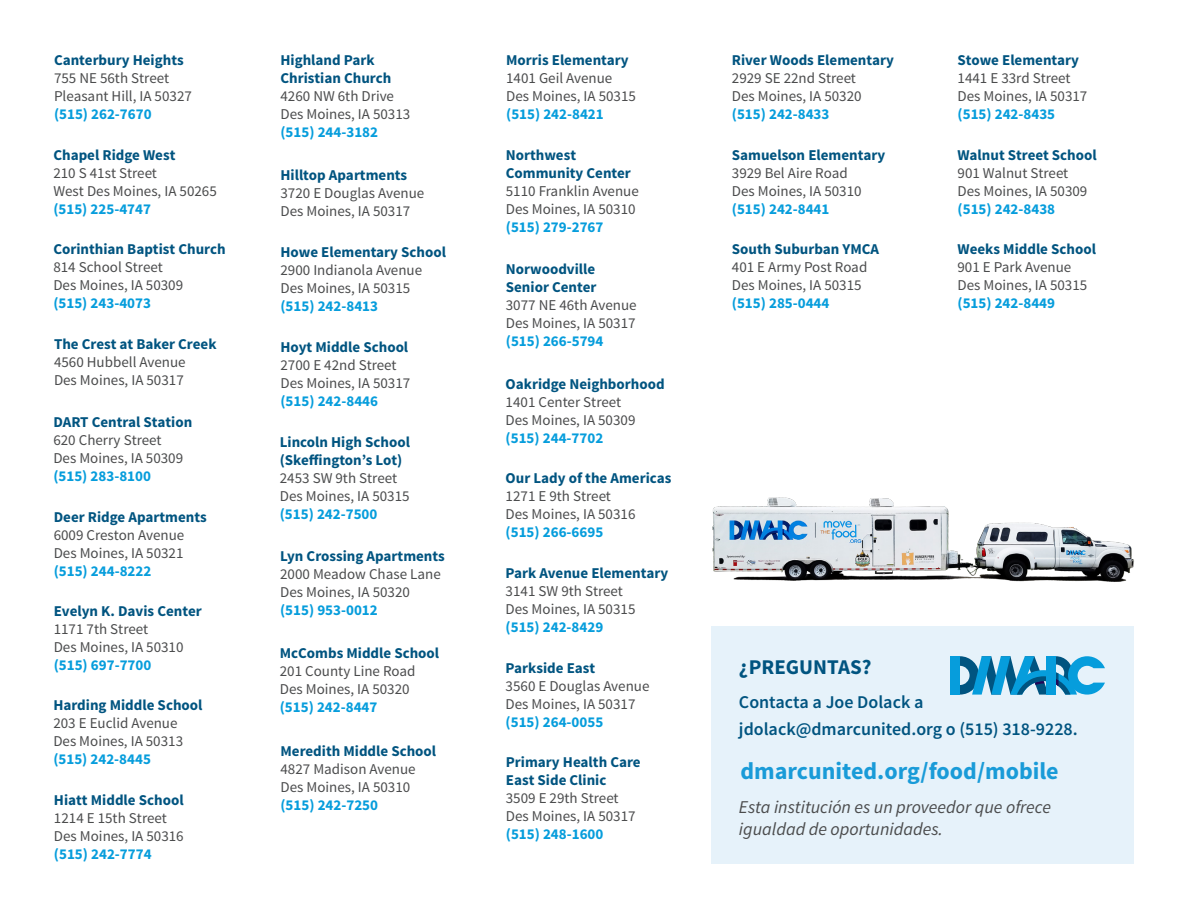
<style>
.page{position:relative;width:1188px;height:918px;background:#fff}
.page>*{position:absolute;margin:0;border:0;box-sizing:border-box;transform-origin:0 0}
.t1{font:700 24px "Source Sans Pro";color:#199bd8}
.t2{font:700 21px "Source Sans Pro";color:#005480}
.t3{font:italic 18px/21.6px "Source Sans Pro";color:#4b4c4d}
.t4{font:600 18px "Source Sans Pro";color:#005480}
.t5{font:15px "Source Sans Pro";color:#4b4c4d}
.t6{font:700 15px/18px "Source Sans Pro";color:#005480}
.t7{font:700 15px "Source Sans Pro";color:#069ddc}
</style>
<div class="page">
<div style="left:711px;top:626px;width:423px;height:238px;background:#e6f2fa"></div>
<div style="left:950px;top:656px;width:10px;height:39px;background:#069ddc"></div>
<svg style="left:960px;top:656px;width:145px;height:39px"></svg>
<img style="left:712px;top:497px;width:422px;height:85px">
<p class="t6" style="left:54px;top:52px;width:131px">Canterbury Heights</p>
<p class="t5" style="left:54px;top:69px;width:117px">755 NE 56th Street</p>
<p class="t5" style="left:54px;top:87px;width:139px">Pleasant Hill, IA 50327</p>
<p class="t7" style="left:54px;top:105px;width:99px">(515) 262-7670</p>
<p class="t6" style="left:53px;top:146px;width:124px">Chapel Ridge West</p>
<p class="t5" style="left:53px;top:164px;width:105px">210 S 41st Street</p>
<p class="t5" style="left:53px;top:182px;width:165px">West Des Moines, IA 50265</p>
<p class="t7" style="left:53px;top:199px;width:99px">(515) 225-4747</p>
<p class="t6" style="left:53px;top:241px;width:174px">Corinthian Baptist Church</p>
<p class="t5" style="left:53px;top:258px;width:111px">814 School Street</p>
<p class="t5" style="left:53px;top:276px;width:131px">Des Moines, IA 50309</p>
<p class="t7" style="left:53px;top:294px;width:99px">(515) 243-4073</p>
<p class="t6" style="left:54px;top:336px;width:164px">The Crest at Baker Creek</p>
<p class="t5" style="left:54px;top:353px;width:133px">4560 Hubbell Avenue</p>
<p class="t5" style="left:54px;top:371px;width:131px">Des Moines, IA 50317</p>
<p class="t6" style="left:53px;top:414px;width:140px">DART Central Station</p>
<p class="t5" style="left:53px;top:431px;width:110px">620 Cherry Street</p>
<p class="t5" style="left:53px;top:449px;width:131px">Des Moines, IA 50309</p>
<p class="t7" style="left:53px;top:467px;width:99px">(515) 283-8100</p>
<p class="t6" style="left:54px;top:508px;width:155px">Deer Ridge Apartments</p>
<p class="t5" style="left:54px;top:525px;width:132px">6009 Creston Avenue</p>
<p class="t5" style="left:54px;top:543px;width:131px">Des Moines, IA 50321</p>
<p class="t7" style="left:54px;top:561px;width:99px">(515) 244-8222</p>
<p class="t6" style="left:54px;top:602px;width:150px">Evelyn K. Davis Center</p>
<p class="t5" style="left:54px;top:619px;width:96px">1171 7th Street</p>
<p class="t5" style="left:54px;top:637px;width:131px">Des Moines, IA 50310</p>
<p class="t7" style="left:54px;top:655px;width:99px">(515) 697-7700</p>
<p class="t6" style="left:53px;top:697px;width:151px">Harding Middle School</p>
<p class="t5" style="left:53px;top:714px;width:126px">203 E Euclid Avenue</p>
<p class="t5" style="left:53px;top:732px;width:131px">Des Moines, IA 50313</p>
<p class="t7" style="left:53px;top:750px;width:99px">(515) 242-8445</p>
<p class="t6" style="left:54px;top:792px;width:131px">Hiatt Middle School</p>
<p class="t5" style="left:54px;top:809px;width:114px">1214 E 15th Street</p>
<p class="t5" style="left:54px;top:827px;width:131px">Des Moines, IA 50316</p>
<p class="t7" style="left:54px;top:844px;width:99px">(515) 242-7774</p>
<p class="t6" style="left:281px;top:51px;width:112px">Highland Park<br>Christian Church</p>
<p class="t5" style="left:281px;top:87px;width:115px">4260 NW 6th Drive</p>
<p class="t5" style="left:281px;top:105px;width:131px">Des Moines, IA 50313</p>
<p class="t7" style="left:281px;top:122px;width:99px">(515) 244-3182</p>
<p class="t6" style="left:281px;top:166px;width:128px">Hilltop Apartments</p>
<p class="t5" style="left:281px;top:184px;width:145px">3720 E Douglas Avenue</p>
<p class="t5" style="left:281px;top:202px;width:131px">Des Moines, IA 50317</p>
<p class="t6" style="left:281px;top:244px;width:167px">Howe Elementary School</p>
<p class="t5" style="left:281px;top:261px;width:143px">2900 Indianola Avenue</p>
<p class="t5" style="left:281px;top:279px;width:131px">Des Moines, IA 50315</p>
<p class="t7" style="left:281px;top:297px;width:99px">(515) 242-8413</p>
<p class="t6" style="left:281px;top:339px;width:129px">Hoyt Middle School</p>
<p class="t5" style="left:281px;top:356px;width:118px">2700 E 42nd Street</p>
<p class="t5" style="left:281px;top:374px;width:131px">Des Moines, IA 50317</p>
<p class="t7" style="left:281px;top:392px;width:99px">(515) 242-8446</p>
<p class="t6" style="left:280px;top:434px;width:132px">Lincoln High School</p>
<p class="t6" style="left:280px;top:452px;width:124px">(Skeffington’s Lot)</p>
<p class="t5" style="left:280px;top:469px;width:119px">2453 SW 9th Street</p>
<p class="t5" style="left:280px;top:487px;width:131px">Des Moines, IA 50315</p>
<p class="t7" style="left:280px;top:505px;width:99px">(515) 242-7500</p>
<p class="t6" style="left:280px;top:548px;width:166px">Lyn Crossing Apartments</p>
<p class="t5" style="left:280px;top:565px;width:162px">2000 Meadow Chase Lane</p>
<p class="t5" style="left:280px;top:583px;width:131px">Des Moines, IA 50320</p>
<p class="t7" style="left:280px;top:601px;width:99px">(515) 953-0012</p>
<p class="t6" style="left:280px;top:644px;width:161px">McCombs Middle School</p>
<p class="t5" style="left:280px;top:661px;width:137px">201 County Line Road</p>
<p class="t5" style="left:280px;top:679px;width:131px">Des Moines, IA 50320</p>
<p class="t7" style="left:280px;top:697px;width:99px">(515) 242-8447</p>
<p class="t6" style="left:281px;top:742px;width:157px">Meredith Middle School</p>
<p class="t5" style="left:281px;top:759px;width:137px">4827 Madison Avenue</p>
<p class="t5" style="left:281px;top:777px;width:131px">Des Moines, IA 50310</p>
<p class="t7" style="left:281px;top:795px;width:99px">(515) 242-7250</p>
<p class="t6" style="left:506px;top:52px;width:124px">Morris Elementary</p>
<p class="t5" style="left:506px;top:69px;width:108px">1401 Geil Avenue</p>
<p class="t5" style="left:506px;top:87px;width:131px">Des Moines, IA 50315</p>
<p class="t7" style="left:506px;top:105px;width:99px">(515) 242-8421</p>
<p class="t6" style="left:506px;top:146px;width:127px">Northwest<br>Community Center</p>
<p class="t5" style="left:506px;top:182px;width:134px">5110 Franklin Avenue</p>
<p class="t5" style="left:506px;top:200px;width:131px">Des Moines, IA 50310</p>
<p class="t7" style="left:506px;top:217px;width:99px">(515) 279-2767</p>
<p class="t6" style="left:506px;top:261px;width:92px">Norwoodville<br>Senior Center</p>
<p class="t5" style="left:506px;top:296px;width:132px">3077 NE 46th Avenue</p>
<p class="t5" style="left:506px;top:314px;width:131px">Des Moines, IA 50317</p>
<p class="t7" style="left:506px;top:332px;width:99px">(515) 266-5794</p>
<p class="t6" style="left:506px;top:375px;width:160px">Oakridge Neighborhood</p>
<p class="t5" style="left:506px;top:392px;width:117px">1401 Center Street</p>
<p class="t5" style="left:506px;top:410px;width:131px">Des Moines, IA 50309</p>
<p class="t7" style="left:506px;top:428px;width:99px">(515) 244-7702</p>
<p class="t6" style="left:506px;top:470px;width:167px">Our Lady of the Americas</p>
<p class="t5" style="left:506px;top:487px;width:107px">1271 E 9th Street</p>
<p class="t5" style="left:506px;top:505px;width:131px">Des Moines, IA 50316</p>
<p class="t7" style="left:506px;top:523px;width:99px">(515) 266-6695</p>
<p class="t6" style="left:506px;top:564px;width:164px">Park Avenue Elementary</p>
<p class="t5" style="left:506px;top:582px;width:119px">3141 SW 9th Street</p>
<p class="t5" style="left:506px;top:600px;width:131px">Des Moines, IA 50315</p>
<p class="t7" style="left:506px;top:617px;width:99px">(515) 242-8429</p>
<p class="t6" style="left:506px;top:659px;width:91px">Parkside East</p>
<p class="t5" style="left:506px;top:676px;width:145px">3560 E Douglas Avenue</p>
<p class="t5" style="left:506px;top:694px;width:131px">Des Moines, IA 50317</p>
<p class="t7" style="left:506px;top:712px;width:99px">(515) 264-0055</p>
<p class="t6" style="left:506px;top:754px;width:136px">Primary Health Care<br>East Side Clinic</p>
<p class="t5" style="left:506px;top:789px;width:114px">3509 E 29th Street</p>
<p class="t5" style="left:506px;top:807px;width:131px">Des Moines, IA 50317</p>
<p class="t7" style="left:506px;top:825px;width:99px">(515) 248-1600</p>
<p class="t6" style="left:732px;top:52px;width:164px">River Woods Elementary</p>
<p class="t5" style="left:732px;top:69px;width:126px">2929 SE 22nd Street</p>
<p class="t5" style="left:732px;top:87px;width:131px">Des Moines, IA 50320</p>
<p class="t7" style="left:732px;top:105px;width:99px">(515) 242-8433</p>
<p class="t6" style="left:732px;top:146px;width:155px">Samuelson Elementary</p>
<p class="t5" style="left:732px;top:164px;width:117px">3929 Bel Aire Road</p>
<p class="t5" style="left:732px;top:182px;width:131px">Des Moines, IA 50310</p>
<p class="t7" style="left:732px;top:199px;width:99px">(515) 242-8441</p>
<p class="t6" style="left:732px;top:241px;width:149px">South Suburban YMCA</p>
<p class="t5" style="left:732px;top:258px;width:137px">401 E Army Post Road</p>
<p class="t5" style="left:732px;top:276px;width:131px">Des Moines, IA 50315</p>
<p class="t7" style="left:732px;top:294px;width:99px">(515) 285-0444</p>
<p class="t6" style="left:958px;top:52px;width:123px">Stowe Elementary</p>
<p class="t5" style="left:958px;top:69px;width:114px">1441 E 33rd Street</p>
<p class="t5" style="left:958px;top:87px;width:131px">Des Moines, IA 50317</p>
<p class="t7" style="left:958px;top:105px;width:99px">(515) 242-8435</p>
<p class="t6" style="left:958px;top:146px;width:141px">Walnut Street School</p>
<p class="t5" style="left:958px;top:164px;width:112px">901 Walnut Street</p>
<p class="t5" style="left:958px;top:182px;width:131px">Des Moines, IA 50309</p>
<p class="t7" style="left:958px;top:199px;width:99px">(515) 242-8438</p>
<p class="t6" style="left:958px;top:241px;width:140px">Weeks Middle School</p>
<p class="t5" style="left:958px;top:258px;width:115px">901 E Park Avenue</p>
<p class="t5" style="left:958px;top:276px;width:131px">Des Moines, IA 50315</p>
<p class="t7" style="left:958px;top:294px;width:99px">(515) 242-8449</p>
<p class="t2" style="left:739px;top:654px;width:134px">¿PREGUNTAS?</p>
<p class="t4" style="left:739px;top:691px;width:186px">Contacta a Joe Dolack a</p>
<p class="t4" style="left:739px;top:718px;width:340px">jdolack@dmarcunited.org o (515) 318-9228.</p>
<p class="t1" style="left:740px;top:756px;width:320px">dmarcunited.org/food/mobile</p>
<p class="t3" style="left:739px;top:797px;width:314px">Esta institución es un proveedor que ofrece igualdad de oportunidades.</p>
</div>
